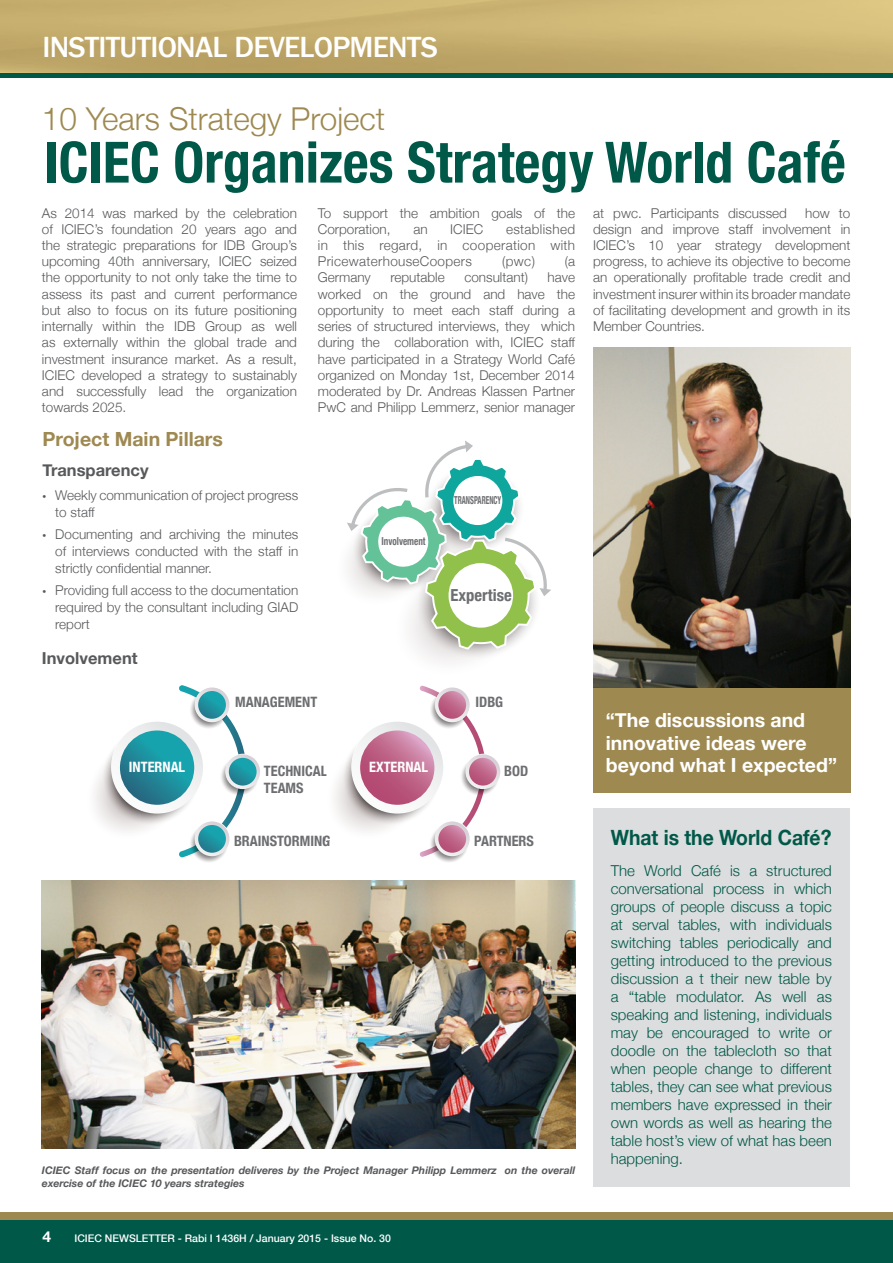
<style>
.page{position:relative;width:893px;height:1263px;background:#fff}
.page>*{position:absolute;margin:0;border:0;box-sizing:border-box;transform-origin:0 0}
.t1{font:700 condensed 57px "Helvetica Neue";color:#005848}
.t2{font:300 31.5px "Helvetica Neue";color:#9e8951}
.t3{font:500 30px "ITC Franklin Gothic Std";letter-spacing:-.025em;color:#fff}
.t4{font:700 21px "Helvetica Neue";color:#005848;scale:.92 1}
.t5{font:700 19.5px/22.5px "Helvetica Neue";color:#fff}
.t6{font:700 19.5px "Helvetica Neue";color:#9e8951}
.t7{font:700 condensed 16.65px "Helvetica Neue";color:#6d6e71}
.t8{font:700 16.5px "Helvetica Neue";color:#58595b}
.t9{font:300 15px/18px "Helvetica Neue";color:#005848;text-align:justify}
.t10{font:700 15px "Helvetica Neue";color:#fff;scale:1.04 1}
.t11{font:700 condensed 14.25px/17.1px "Helvetica Neue";color:#6d6e71}
.t12{font:700 condensed 14.25px "Helvetica Neue";color:#fff}
.t13{font:300 13.5px/16.2px "Helvetica Neue";color:#58595b;text-align:justify}
.t14{font:700 condensed 10.95px "Helvetica Neue";color:#6d6e71;scale:.67 1}
.t15{font:700 condensed 10.95px "Helvetica Neue";color:#6d6e71;scale:.83 1}
.t16{font:italic 700 10.5px/12.6px "Helvetica Neue";color:#58595b}
.t17{font:500 10.5px "Helvetica Neue";color:#fff}
.t18{font:700 9px "Helvetica Neue";color:#fff}
.s1{font-family:"Myriad Pro";font-weight:400}
</style>
<div class="page">
<div style="left:0;top:31px;width:893px;height:47px;background:linear-gradient(to right,#005848,#005848)"></div>
<div style="left:0;top:1212px;width:893px;height:47px;background:#9e8951"></div>
<div style="left:0;top:1220px;width:893px;height:43px;background:#005848"></div>
<img style="left:593px;top:347px;width:257px;height:341px">
<img style="left:42px;top:880px;width:533px;height:268px">
<div style="left:593px;top:808px;width:256px;height:378px;background:#dcddde"></div>
<img style="left:0;top:0;width:893px;height:72px">
<svg style="left:189px;top:823px;width:39px;height:40px"></svg>
<svg style="left:219px;top:756px;width:40px;height:40px"></svg>
<div style="left:226px;top:754px;width:34px;height:34px;background:#f9f8f9;border-radius:50%"></div>
<svg style="left:225px;top:754px;width:35px;height:35px"></svg>
<svg style="left:229px;top:758px;width:28px;height:27px"></svg>
<svg style="left:95px;top:685px;width:151px;height:172px"></svg>
<div style="left:111px;top:720px;width:92px;height:92px;background:#fff;border-radius:50%"></div>
<svg style="left:111px;top:722px;width:92px;height:92px"></svg>
<svg style="left:120px;top:730px;width:74px;height:75px"></svg>
<svg style="left:429px;top:823px;width:39px;height:40px"></svg>
<svg style="left:459px;top:756px;width:40px;height:40px"></svg>
<svg style="left:465px;top:754px;width:35px;height:35px"></svg>
<svg style="left:469px;top:758px;width:28px;height:27px"></svg>
<svg style="left:335px;top:686px;width:151px;height:171px"></svg>
<div style="left:352px;top:720px;width:92px;height:92px;background:#fff;border-radius:50%"></div>
<svg style="left:351px;top:722px;width:92px;height:92px"></svg>
<svg style="left:360px;top:730px;width:74px;height:75px"></svg>
<svg style="left:347px;top:440px;width:204px;height:222px"></svg>
<div style="left:593px;top:688px;width:257px;height:104px;background:#9e8951"></div>
<h3 class="t3" style="left:43px;top:30px;width:397px">INSTITUTIONAL DEVELOPMENTS</h3>
<h2 class="t2" style="left:42px;top:100px;width:345px">10 Years Strategy Project</h2>
<h1 class="t1" style="left:44px;top:128px;width:803px">ICIEC Organizes Strategy World Café</h1>
<p class="t13" style="left:42px;top:204px;width:257px">As 2014 was marked by the celebration of ICIEC’s foundation 20 years ago and the strategic preparations for IDB Group’s upcoming 40th anniversary, ICIEC seized the opportunity to not only take the time to assess its past and current performance but also to focus on its future positioning internally within the IDB Group as well as externally within the global trade and investment insurance market. As a result, ICIEC developed a strategy to sustainably and successfully lead the organization towards 2025.</p>
<h3 class="t6" style="left:42px;top:427px;width:182px">Project Main Pillars</h3>
<p class="t8" style="left:42px;top:460px;width:108px">Transparency</p>
<p class="t13" style="left:55px;top:486px;width:244px;line-height:17.2px;text-indent:-13px"><span class="s1">•</span> Weekly communication of project progress to staff</p>
<p class="t13" style="left:55px;top:525px;width:244px;line-height:17.2px;text-indent:-13px"><span class="s1">•</span> Documenting and archiving the minutes of interviews conducted with the staff in strictly confidential manner.</p>
<p class="t13" style="left:55px;top:581px;width:244px;line-height:17.2px;text-indent:-13px"><span class="s1">•</span> Providing full access to the documentation required by the consultant including GIAD report</p>
<p class="t8" style="left:42px;top:648px;width:97px">Involvement</p>
<p class="t13" style="left:318px;top:204px;width:259px">To support the ambition goals of the<br>Corporation,</p>
<p class="t13" style="left:593px;top:204px;width:195px">at pwc. Participants discussed</p>
<p class="t13" style="left:593px;top:204px;width:259px;text-indent:212px">how to design and improve staff involvement in ICIEC’s 10 year strategy development progress, to achieve its objective to become an operationally profitable trade credit and investment insurer within its broader mandate of facilitating development and growth in its Member Countries.</p>
<p class="t13" style="left:413px;top:221px;width:16px">an</p>
<p class="t13" style="left:450px;top:221px;width:35px">ICIEC</p>
<p class="t13" style="left:318px;top:221px;width:259px;text-indent:188px">established in this regard, in cooperation with PricewaterhouseCoopers</p>
<p class="t13" style="left:502px;top:253px;width:34px">(pwc)</p>
<p class="t13" style="left:565px;top:253px;width:12px">(a</p>
<p class="t13" style="left:318px;top:269px;width:55px">Germany</p>
<p class="t13" style="left:390px;top:269px;width:56px">reputable</p>
<p class="t13" style="left:464px;top:269px;width:65px">consultant)</p>
<p class="t13" style="left:318px;top:269px;width:259px;text-indent:230px">have worked on the ground and have the opportunity to meet each staff during a series of structured interviews, they which during the collaboration with, ICIEC staff have participated in a Strategy World Café organized on Monday 1st, December 2014 moderated by Dr. Andreas Klassen Partner PwC and Philipp Lemmerz, senior manager</p>
<p class="t14" style="left:454px;top:494px;width:72px">TRANSPARENCY</p>
<p class="t15" style="left:382px;top:535px;width:55px">Involvement</p>
<p class="t7" style="left:451px;top:585px;width:63px">Expertise</p>
<p class="t12" style="left:129px;top:758px;width:58px">INTERNAL</p>
<p class="t11" style="left:235px;top:693px;width:83px">MANAGEMENT</p>
<p class="t11" style="left:475px;top:693px;width:29px">IDBG</p>
<p class="t11" style="left:264px;top:762px;width:65px">TECHNICAL<br>TEAMS</p>
<p class="t12" style="left:369px;top:758px;width:60px">EXTERNAL</p>
<p class="t11" style="left:504px;top:762px;width:26px">BOD</p>
<p class="t11" style="left:234px;top:832px;width:98px">BRAINSTORMING</p>
<p class="t11" style="left:474px;top:832px;width:61px">PARTNERS</p>
<p class="t16" style="left:42px;top:1164px;width:535px">ICIEC Staff focus on the presentation deliveres by the Project Manager Philipp Lemmerz on the overall exercise of the ICIEC 10 years strategies</p>
<p class="t10" style="left:43px;top:1227px;width:10px">4</p>
<p class="t17" style="left:74px;top:1232px;width:318px">ICIEC NEWSLETTER - Rabi I 1436H / January 2015 - Issue No. 30</p>
<h3 class="t5" style="left:606px;top:708px;width:233px">“The discussions and innovative ideas were beyond what I expected”</h3>
<p class="t18" style="left:746px;top:741px;width:94px">Senior Manager, PwC</p>
<h3 class="t4" style="left:611px;top:824px;width:241px">What is the World Café?</h3>
<p class="t9" style="left:611px;top:861px;width:223px">The World Café is a structured conversational process in which groups of people discuss a topic at serval tables, with individuals switching tables periodically and getting introduced to the previous discussion a t their new table by a “table modulator. As well as speaking and listening, individuals may be encouraged to write or doodle on the tablecloth so that when people change to different tables, they can see what previous members have expressed in their own words as well as hearing the table host’s view of what has been happening.</p>
</div>
